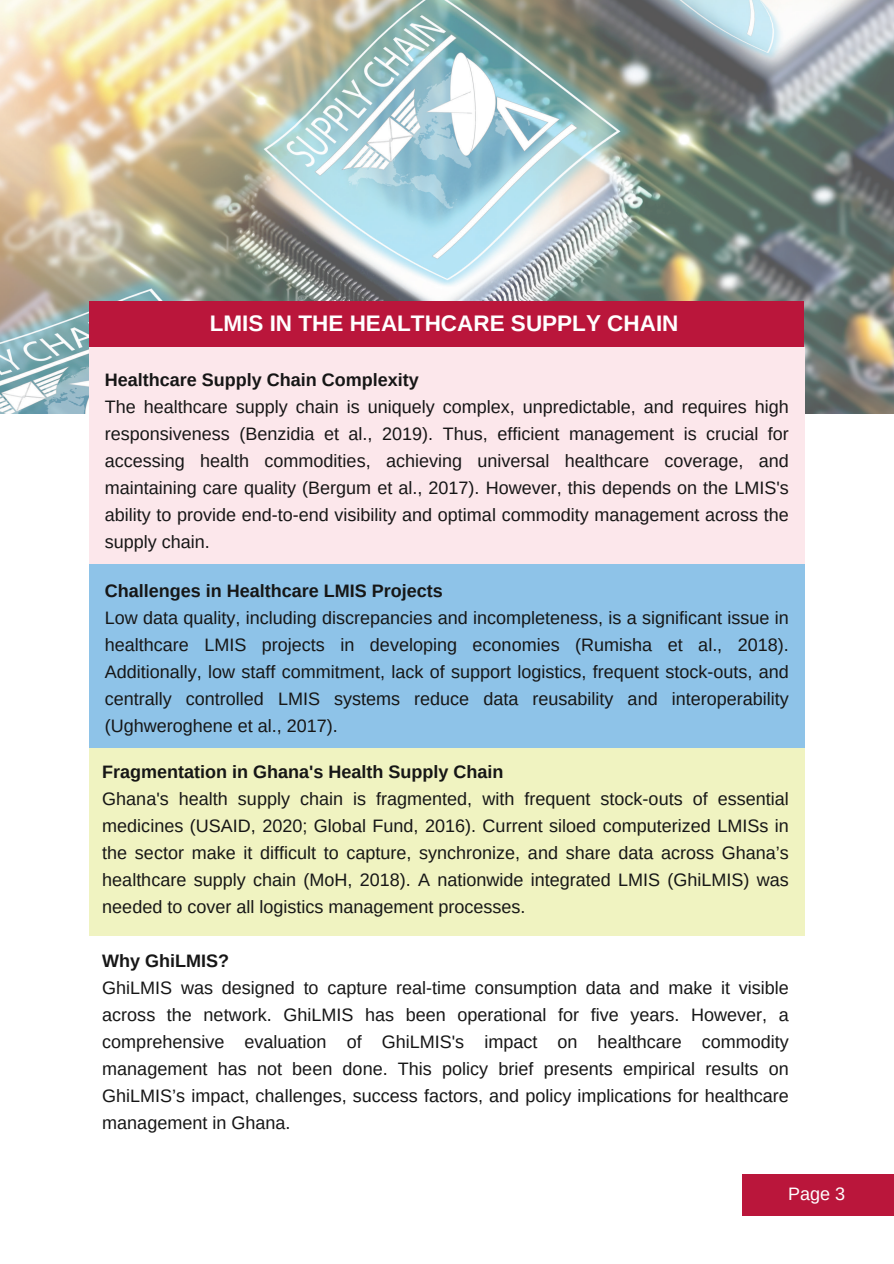
<style>
.page{position:relative;width:894px;height:1264px;background:#fff}
.page>*{position:absolute;margin:0;border:0;box-sizing:border-box;transform-origin:0 0}
.t1{font:700 22.5px "Arimo";color:#fff}
.t2{font:18px/27px "Arimo";color:#161616;text-align:justify}
.t3{font:700 18px "Arimo";color:#161616}
.t4{font:18px "Arimo";color:#fff}
</style>
<div class="page">
<div style="left:742px;top:1174px;width:151px;height:42px;background:#ba163b"></div>
<img style="left:0;top:0;width:893px;height:413px">
<div style="left:89px;top:301px;width:715px;height:47px;background:#ba163b"></div>
<div style="left:89px;top:348px;width:715px;height:216px;background:#fce7eb"></div>
<div style="left:89px;top:564px;width:715px;height:188px;background:#8ec3e8"></div>
<div style="left:89px;top:748px;width:715px;height:188px;background:#f0f3c1"></div>
<p class="t1" style="left:210px;top:310px;width:470px">LMIS IN THE HEALTHCARE SUPPLY CHAIN</p>
<h1 class="t3" style="left:105px;top:369px;width:315px">Healthcare Supply Chain Complexity</h1>
<p class="t2" style="left:105px;top:393px;width:685px">The healthcare supply chain is uniquely complex, unpredictable, and requires high responsiveness (Benzidia et al., 2019). Thus, efficient management is crucial for accessing health commodities, achieving universal healthcare coverage, and maintaining care quality (Bergum et al., 2017). However, this depends on the LMIS's ability to provide end-to-end visibility and optimal commodity management across the supply chain.</p>
<p class="t3" style="left:105px;top:580px;width:339px">Challenges in Healthcare LMIS Projects</p>
<p class="t2" style="left:105px;top:604px;width:685px">Low data quality, including discrepancies and incompleteness, is a significant issue in healthcare LMIS projects in developing economies (Rumisha et al., 2018).<br>Additionally, low staff commitment, lack of support logistics, frequent stock-outs, and centrally controlled LMIS systems reduce data reusability and interoperability (Ughweroghene et al., 2017).</p>
<p class="t3" style="left:102px;top:761px;width:402px">Fragmentation in Ghana's Health Supply Chain</p>
<p class="t2" style="left:102px;top:785px;width:688px">Ghana's health supply chain is fragmented, with frequent stock-outs of essential medicines (USAID, 2020; Global Fund, 2016). Current siloed computerized LMISs in the sector make it difficult to capture, synchronize, and share data across Ghana’s healthcare supply chain (MoH, 2018). A nationwide integrated LMIS (GhiLMIS) was needed to cover all logistics management processes.</p>
<p class="t3" style="left:102px;top:950px;width:128px">Why GhiLMIS?</p>
<p class="t2" style="left:102px;top:974px;width:688px">GhiLMIS was designed to capture real-time consumption data and make it visible across the network. GhiLMIS has been operational for five years. However, a comprehensive evaluation of GhiLMIS's impact on healthcare commodity management has not been done. This policy brief presents empirical results on GhiLMIS’s impact, challenges, success factors, and policy implications for healthcare management in Ghana.</p>
<p class="t4" style="left:788px;top:1183px;width:59px">Page 3</p>
</div>
